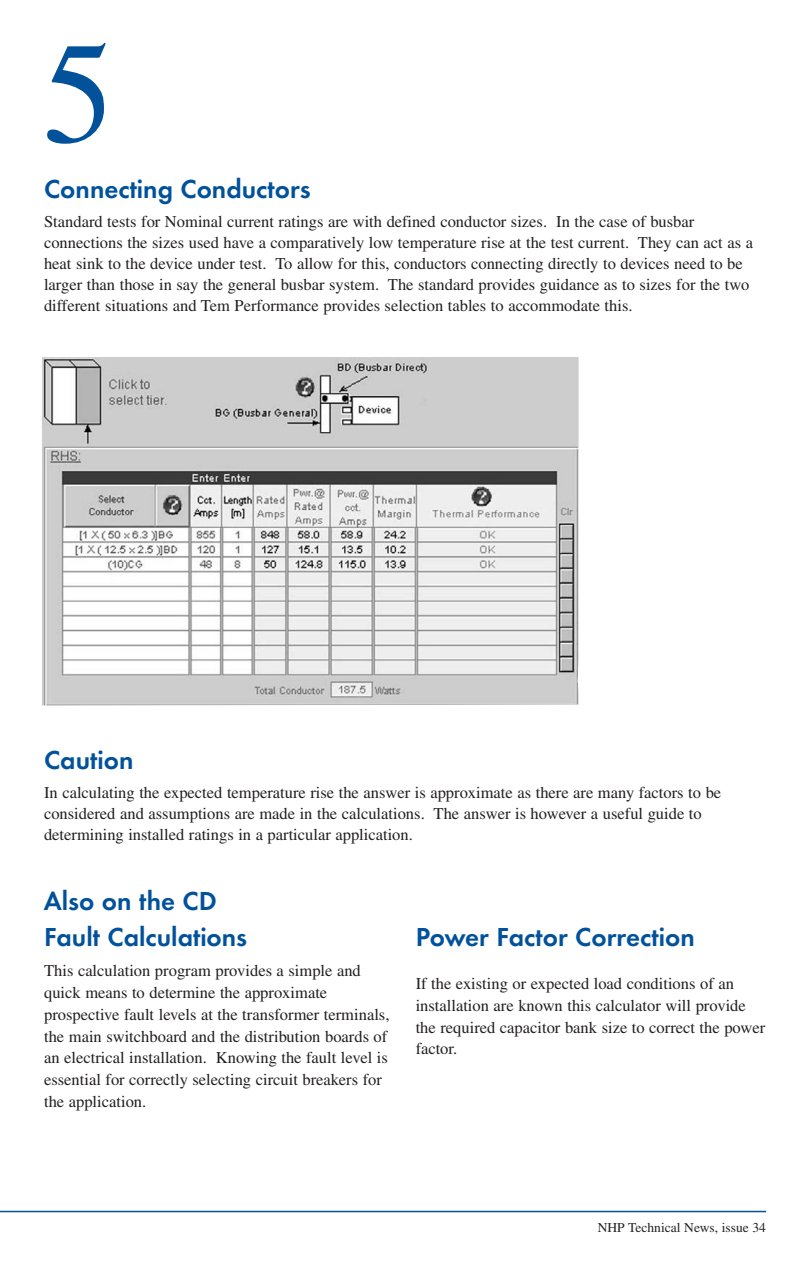
<style>
.page{position:relative;width:803px;height:1262px;background:#fff}
.page>*{position:absolute;margin:0;border:0;box-sizing:border-box;transform-origin:0 0}
.t1{font:144px "Times";color:#01519b}
.t2{font:600 27px "Futura T";color:#01519b}
.t3{font:16.5px/21.8px "Times";color:#231f20}
.t4{font:13.5px "Times";color:#231f20}
</style>
<div class="page">
<hr style="left:0;top:1210px;width:765px;height:2px;background:#01519b">
<img style="left:42px;top:357px;width:537px;height:348px">
<h1 class="t1" style="left:43px;top:41px;width:73px">5</h1>
<h2 class="t2" style="left:44px;top:177px;width:268px">Connecting Conductors</h2>
<p class="t3" style="left:44px;top:212px;width:710px;line-height:21px">Standard tests for Nominal current ratings are with defined conductor sizes. In the case of busbar connections the sizes used have a comparatively low temperature rise at the test current. They can act as a heat sink to the device under test. To allow for this, conductors connecting directly to devices need to be larger than those in say the general busbar system. The standard provides guidance as to sizes for the two different situations and Tem Performance provides selection tables to accommodate this.</p>
<h2 class="t2" style="left:44px;top:748px;width:91px">Caution</h2>
<p class="t3" style="left:44px;top:783px;width:678px;line-height:21px">In calculating the expected temperature rise the answer is approximate as there are many factors to be considered and assumptions are made in the calculations. The answer is however a useful guide to determining installed ratings in a particular application.</p>
<h2 class="t2" style="left:44px;top:890px;width:174px">Also on the CD</h2>
<h2 class="t2" style="left:44px;top:925px;width:204px">Fault Calculations</h2>
<p class="t3" style="left:44px;top:961px;width:347px">This calculation program provides a simple and quick means to determine the approximate prospective fault levels at the transformer terminals, the main switchboard and the distribution boards of an electrical installation. Knowing the fault level is essential for correctly selecting circuit breakers for the application.</p>
<h2 class="t2" style="left:415px;top:925px;width:280px">Power Factor Correction</h2>
<p class="t3" style="left:415px;top:974px;width:351px">If the existing or expected load conditions of an installation are known this calculator will provide the required capacitor bank size to correct the power factor.</p>
<p class="t4" style="left:597px;top:1222px;width:170px">NHP Technical News, issue 34</p>
</div>
